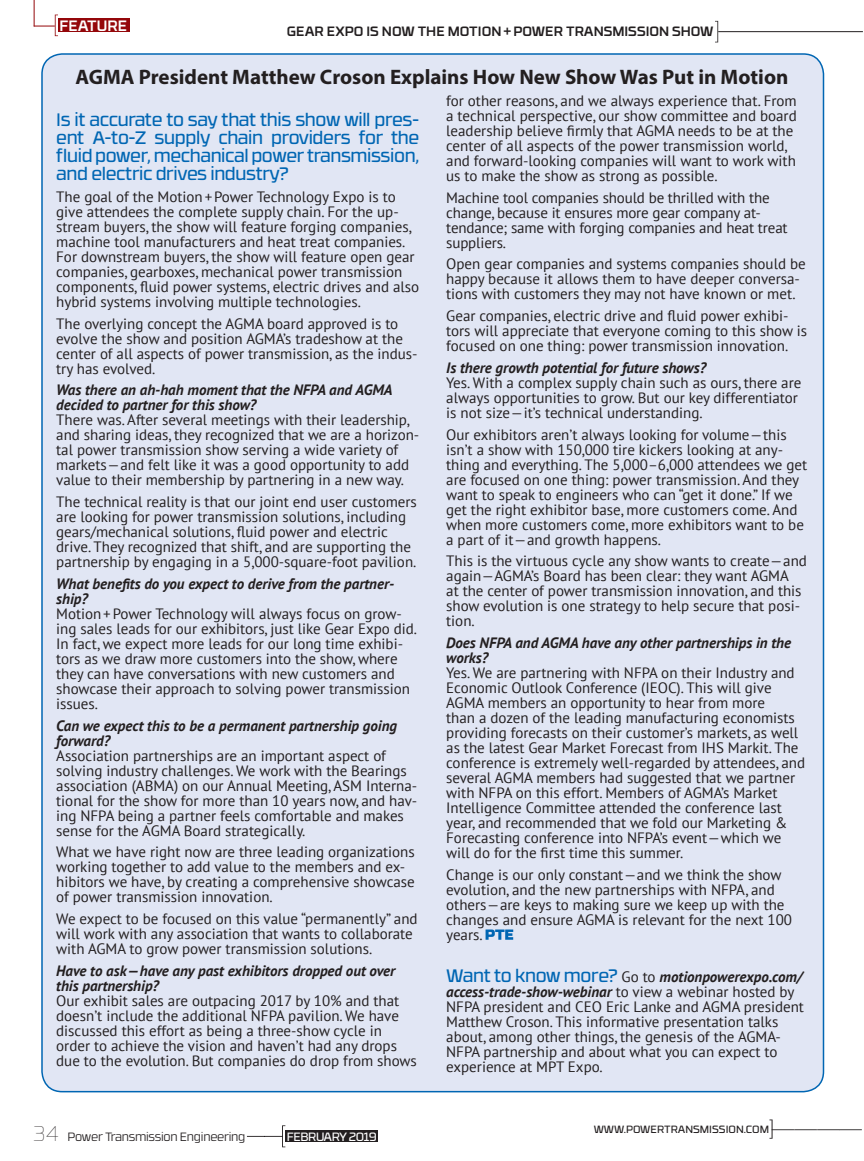
<style>
.page{position:relative;width:864px;height:1161px;background:#fff}
.page>*{position:absolute;margin:0;border:0;box-sizing:border-box;transform-origin:0 0}
.t1{font:300 condensed 24px "Myriad Pro";color:#231f20}
.t2{font:700 21px "Myriad Pro";color:#231f20}
.t3{font:18px/18px "RB No 3.1";letter-spacing:-.02em;color:#0066b3;text-align:justify}
.t4{font:15px/15px "PT Sans";color:#231f20}
.t5{font:italic 700 15px/15px "PT Sans";color:#231f20}
.t6{font:500 15px "RB No 3.1";color:#fff}
.t7{font:500 13.5px "RB No 3.1";color:#231f20}
.t8{font:300 12px "RB No 3.1";letter-spacing:-.02em;color:#231f20}
.t9{font:12px "RB No 3.1";letter-spacing:-.04em;color:#fff}
.t10{font:10.5px "RB No 3.1";color:#231f20}
.s1{font-family:"RB No 3.1";font-size:18px;color:#0066b3}
.s2{font-weight:700;font-style:italic}
.s3{font-weight:100;font-size:21px}
</style>
<div class="page">
<div style="left:42px;top:54px;width:782px;height:1038px;background:#e1e6f4;border-radius:20px"></div>
<svg style="left:486px;top:930px;width:27px;height:10px"></svg>
<svg style="left:247px;top:1125px;width:38px;height:22px"></svg>
<div style="left:286px;top:1131px;width:92px;height:11px;background:#231f20"></div>
<div style="left:58px;top:18px;width:71px;height:14px;background:#94070a"></div>
<svg style="left:34px;top:0;width:24px;height:36px"></svg>
<svg style="left:715px;top:21px;width:3px;height:21px"></svg>
<hr style="left:718px;top:31px;width:145px;height:1px;background:#231f20">
<p class="t6" style="left:59px;top:14px;width:69px">FEATURE</p>
<p class="t7" style="left:287px;top:21px;width:428px">GEAR EXPO IS NOW THE MOTION+POWER TRANSMISSION SHOW</p>
<h2 class="t2" style="left:76px;top:63px;width:714px">AGMA President Matthew Croson Explains How New Show Was Put in Motion</h2>
<p class="t3" style="left:56px;top:109px;width:365px">Is it accurate to say that this show will pres&shy;ent A-to-Z supply chain providers for the fluid power, mechanical power transmission, and electric drives industry?</p>
<p class="t4" style="left:56px;top:189px;width:365px">The goal of the Motion+Power Technology Expo is to give attendees the complete supply chain. For the up&shy;stream buyers, the show will feature forging companies, machine tool manufacturers and heat treat companies.<br>For downstream buyers, the show will feature open gear companies, gearboxes, mechanical power transmission components, fluid power systems, electric drives and also hybrid systems involving multiple technologies.</p>
<p class="t4" style="left:56px;top:315px;width:363px">The overlying concept the AGMA board approved is to evolve the show and position AGMA’s tradeshow at the center of all aspects of power transmission, as the indus&shy;try has evolved.</p>
<p class="t5" style="left:56px;top:382px;width:338px">Was there an ah-hah moment that the NFPA and AGMA decided to partner for this show?</p>
<p class="t4" style="left:56px;top:412px;width:365px">There was. After several meetings with their leadership, and sharing ideas, they recognized that we are a horizon&shy;tal power transmission show serving a wide variety of markets—and felt like it was a good opportunity to add value to their membership by partnering in a new way.</p>
<p class="t4" style="left:56px;top:494px;width:362px">The technical reality is that our joint end user customers are looking for power transmission solutions, including gears/mechanical solutions, fluid power and electric drive. They recognized that shift, and are supporting the partnership by engaging in a 5,000-square-foot pavilion.</p>
<p class="t5" style="left:56px;top:576px;width:339px">What benefits do you expect to derive from the partner&shy;ship?</p>
<p class="t4" style="left:56px;top:606px;width:362px">Motion+Power Technology will always focus on grow&shy;ing sales leads for our exhibitors, just like Gear Expo did.<br>In fact, we expect more leads for our long time exhibi&shy;tors as we draw more customers into the show, where they can have conversations with new customers and showcase their approach to solving power transmission issues.</p>
<p class="t5" style="left:56px;top:717px;width:342px">Can we expect this to be a permanent partnership going forward?</p>
<p class="t4" style="left:56px;top:747px;width:363px">Association partnerships are an important aspect of solving industry challenges. We work with the Bearings association (ABMA) on our Annual Meeting, ASM Interna&shy;tional for the show for more than 10 years now, and hav&shy;ing NFPA being a partner feels comfortable and makes sense for the AGMA Board strategically.</p>
<p class="t4" style="left:56px;top:844px;width:360px">What we have right now are three leading organizations working together to add value to the members and ex&shy;hibitors we have, by creating a comprehensive showcase of power transmission innovation.</p>
<p class="t4" style="left:56px;top:911px;width:363px">We expect to be focused on this value “permanently” and will work with any association that wants to collaborate with AGMA to grow power transmission solutions.</p>
<p class="t5" style="left:56px;top:963px;width:341px">Have to ask—have any past exhibitors dropped out over this partnership?</p>
<p class="t4" style="left:56px;top:993px;width:362px">Our exhibit sales are outpacing 2017 by 10% and that doesn’t include the additional NFPA pavilion. We have discussed this effort as being a three-show cycle in order to achieve the vision and haven’t had any drops due to the evolution. But companies do drop from shows</p>
<p class="t4" style="left:446px;top:93px;width:352px">for other reasons, and we always experience that. From a technical perspective, our show committee and board leadership believe firmly that AGMA needs to be at the center of all aspects of the power transmission world, and forward-looking companies will want to work with us to make the show as strong as possible.</p>
<p class="t4" style="left:446px;top:189px;width:343px">Machine tool companies should be thrilled with the change, because it ensures more gear company at&shy;tendance; same with forging companies and heat treat suppliers.</p>
<p class="t4" style="left:446px;top:256px;width:361px">Open gear companies and systems companies should be happy because it allows them to have deeper conversa&shy;tions with customers they may not have known or met.</p>
<p class="t4" style="left:446px;top:308px;width:362px">Gear companies, electric drive and fluid power exhibi&shy;tors will appreciate that everyone coming to this show is focused on one thing: power transmission innovation.</p>
<p class="t5" style="left:446px;top:360px;width:261px">Is there growth potential for future shows?</p>
<p class="t4" style="left:446px;top:375px;width:357px">Yes. With a complex supply chain such as ours, there are always opportunities to grow. But our key differentiator is not size—it’s technical understanding.</p>
<p class="t4" style="left:446px;top:426px;width:363px">Our exhibitors aren’t always looking for volume—this isn’t a show with 150,000 tire kickers looking at any&shy;thing and everything. The 5,000–6,000 attendees we get are focused on one thing: power transmission. And they want to speak to engineers who can “get it done.” If we get the right exhibitor base, more customers come. And when more customers come, more exhibitors want to be a part of it—and growth happens.</p>
<p class="t4" style="left:446px;top:553px;width:362px">This is the virtuous cycle any show wants to create—and again—AGMA’s Board has been clear: they want AGMA<br>at the center of power transmission innovation, and this show evolution is one strategy to help secure that posi&shy;tion.</p>
<p class="t5" style="left:446px;top:635px;width:346px">Does NFPA and AGMA have any other partnerships in the works?</p>
<p class="t4" style="left:446px;top:665px;width:360px">Yes. We are partnering with NFPA on their Industry and Economic Outlook Conference (IEOC). This will give AGMA members an opportunity to hear from more<br>than a dozen of the leading manufacturing economists providing forecasts on their customer’s markets, as well as the latest Gear Market Forecast from IHS Markit. The conference is extremely well-regarded by attendees, and several AGMA members had suggested that we partner with NFPA on this effort. Members of AGMA’s Market Intelligence Committee attended the conference last year, and recommended that we fold our Marketing &amp; Forecasting conference into NFPA’s event—which we will do for the first time this summer.</p>
<p class="t4" style="left:446px;top:867px;width:347px">Change is our only constant—and we think the show evolution, and the new partnerships with NFPA, and others—are keys to making sure we keep up with the changes and ensure AGMA is relevant for the next 100 years.</p>
<p class="t4" style="left:446px;top:969px;width:359px"><span class="s1">Want to know more?</span> Go to <span class="s2">motionpowerexpo.com/ access-trade-show-webinar</span> to view a webinar hosted by NFPA president and CEO Eric Lanke and AGMA president Matthew Croson. This informative presentation talks about, among other things, the genesis of the AGMA-NFPA partnership and about what you can expect to experience at MPT Expo.</p>
<p class="t8" style="left:33px;top:1128px;width:213px"><span class="s3">34</span> Power Transmission Engineering</p>
<p class="t9" style="left:287px;top:1128px;width:92px">FEBRUARY 2019</p>
<p class="t10" style="left:594px;top:1122px;width:177px">WWW.POWERTRANSMISSION.COM</p>
<h1 class="t1" style="left:769px;top:1116px;width:96px">]————</h1>
</div>
